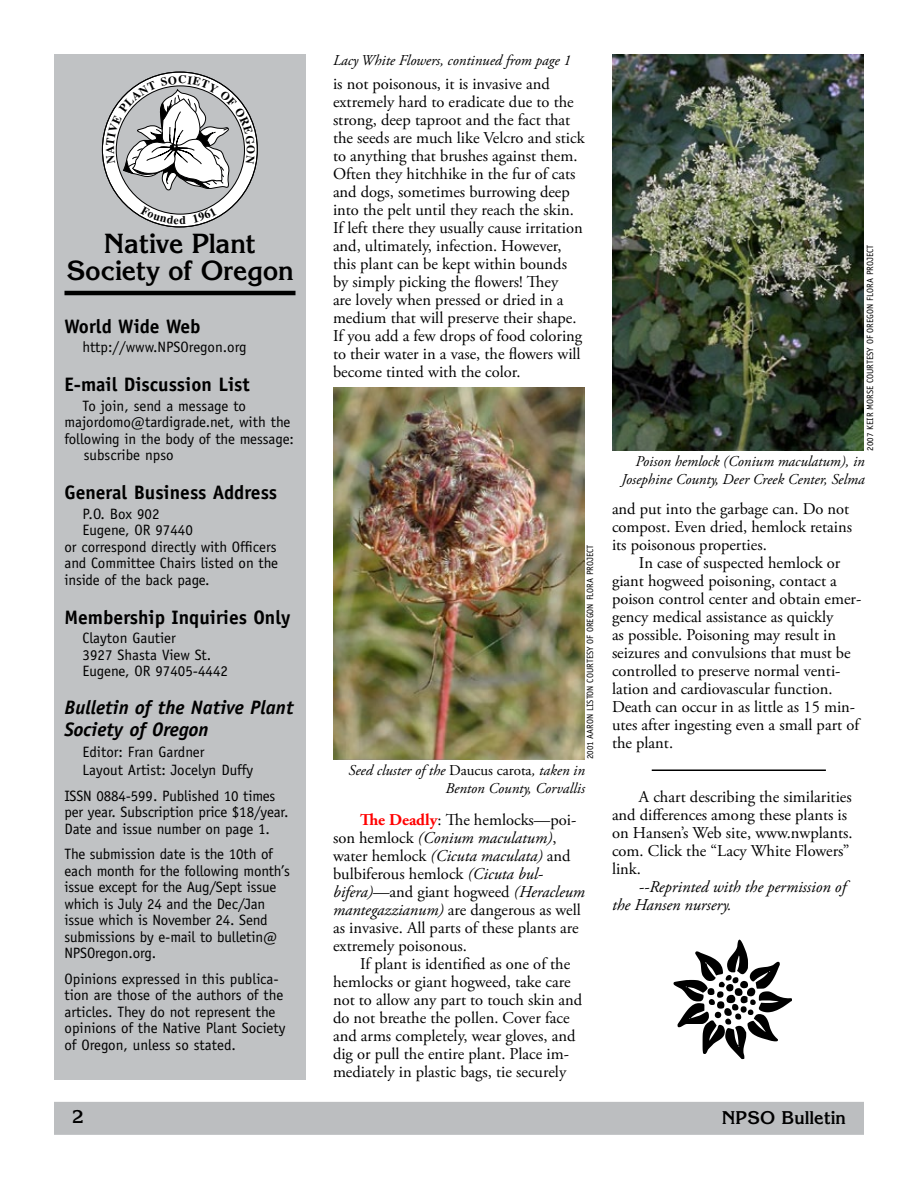
<style>
.page{position:relative;width:918px;height:1188px;background:#fff}
.page>*{position:absolute;margin:0;border:0;box-sizing:border-box;transform-origin:0 0}
.t1{font:108px "WW Spring Time";color:#000}
.t2{font:700 27px/27px "Korinna Std";letter-spacing:-.01em;color:#000;text-align:center}
.t3{font:700 19.5px "Officina Sans";color:#000}
.t4{font:italic 700 19.5px/22.5px "Officina Sans";color:#000}
.t5{font:700 18px "Korinna Std";color:#000}
.t6{font:16.5px/18px "Adobe Garamond Pro";color:#000}
.t7{font:italic 16.5px/18px "Adobe Garamond Pro";color:#000}
.t8{font:15px/16.5px "Officina Sans";letter-spacing:-.01em;color:#000}
.t9{font:italic 15px/18px "Adobe Garamond Pro";color:#000;text-align:right}
.t10{font:9px "Officina Sans";color:#000}
.s1{font-style:normal}
.s2{font-weight:700;color:#f00}
.s3{font-style:italic}
</style>
<div class="page">
<div style="left:54px;top:1102px;width:810px;height:18px;background:#bcbec0"></div>
<div style="left:54px;top:1117px;width:810px;height:18px;background:#bcbec0"></div>
<div style="left:54px;top:54px;width:252px;height:1026px;background:#c0c2c4"></div>
<hr style="left:64px;top:291px;width:232px;height:4px;background:#000">
<hr style="left:652px;top:770px;width:174px;height:1px;background:#000">
<img style="left:333px;top:387px;width:252px;height:372px">
<img style="left:612px;top:54px;width:252px;height:396px">
<svg style="left:102px;top:72px;width:156px;height:155px"></svg>
<h2 class="t2" style="left:66px;top:230px;width:229px">Native Plant<br>Society of Oregon</h2>
<p class="t3" style="left:64px;top:314px;width:138px">World Wide Web</p>
<p class="t8" style="left:82px;top:339px;width:166px">http://www.N PSO regon.org</p>
<p class="t3" style="left:64px;top:372px;width:187px">E-mail Discussion List</p>
<p class="t8" style="left:82px;top:397px;width:165px">To join, send a message to</p>
<p class="t8" style="left:64px;top:414px;width:228px">majordomo@tardigrade.net, with the</p>
<p class="t8" style="left:64px;top:430px;width:231px">following in the body of the message:</p>
<p class="t8" style="left:84px;top:447px;width:91px">subscribe npso</p>
<p class="t3" style="left:64px;top:480px;width:214px">General Business Address</p>
<p class="t8" style="left:82px;top:505px;width:79px">P.O. Box 902</p>
<p class="t8" style="left:82px;top:522px;width:112px">Eugene, OR 97440</p>
<p class="t8" style="left:64px;top:538px;width:214px">or correspond directly with Officers</p>
<p class="t8" style="left:64px;top:555px;width:215px">and Committee Chairs listed on the</p>
<p class="t8" style="left:64px;top:571px;width:147px">inside of the back page.</p>
<p class="t3" style="left:64px;top:605px;width:228px">Membership Inquiries Only</p>
<p class="t8" style="left:82px;top:630px;width:147px">Clayton Gautier<br>3927 Shasta View St.<br>Eugene, OR 97405-4442</p>
<p class="t4" style="left:64px;top:696px;width:231px">Bulletin of the Native Plant<br>Society of Oregon</p>
<p class="t8" style="left:82px;top:743px;width:172px;line-height:18px">Editor: Fran Gardner<br>Layout Artist: Jocelyn Duffy</p>
<p class="t8" style="left:65px;top:787px;width:13px">ISSN</p>
<p class="t8" style="left:65px;top:787px;width:226px;text-indent:32px">0884-599. Published 10 times per year. Subscription price $18/year.<br>Date and issue number on page 1.</p>
<p class="t8" style="left:65px;top:846px;width:227px">The submission date is the 10th of each month for the following month’s issue except for the Aug/Sept issue which is July 24 and the Dec/Jan issue which is November 24. Send submissions by e-mail to bulletin@<br>N PSOregon.org.</p>
<p class="t8" style="left:65px;top:970px;width:222px">Opinions expressed in this publica&shy;tion are those of the authors of the articles. They do not represent the opinions of the Native Plant Society of Oregon, unless so stated.</p>
<p class="t9" style="left:333px;top:52px;width:240px">Lacy White Flowers, continued from page 1</p>
<p class="t6" style="left:333px;top:76px;width:253px">is not poisonous, it is invasive and extremely hard to eradicate due to the strong, deep taproot and the fact that the seeds are much like Velcro and stick to anything that brushes against them.<br>Often they hitchhike in the fur of cats and dogs, sometimes burrowing deep into the pelt until they reach the skin.<br>If left there they usually cause irritation and, ultimately, infection. However, this plant can be kept within bounds by simply picking the flowers! They<br>are lovely when pressed or dried in a medium that will preserve their shape.<br>If you add a few drops of food coloring to their water in a vase, the flowers will become tinted with the color.</p>
<p class="t10" style="left:585px;top:759px;width:216px;rotate:-90deg">2001 Aaron Liston Courtesy of Oregon Flora Project</p>
<p class="t9" style="left:349px;top:762px;width:238px">Seed cluster of the <span class="s1">Daucus carota</span>, taken in<br>Benton County, Corvallis</p>
<p class="t6" style="left:333px;top:811px;width:253px;text-indent:27px"><span class="s2">The Deadly</span>: The hemlocks—poi&shy;son hemlock <span class="s3">(Conium maculatum)</span>, water hemlock <span class="s3">(Cicuta maculata)</span> and bulbiferous hemlock <span class="s3">(Cicuta bul&shy;bifera)</span>—and giant hogweed <span class="s3">(Heracleum mantegazzianum)</span> are dangerous as well as invasive. All parts of these plants are extremely poisonous.</p>
<p class="t6" style="left:333px;top:955px;width:251px;text-indent:27px">If plant is identified as one of the hemlocks or giant hogweed, take care not to allow any part to touch skin and do not breathe the pollen. Cover face and arms completely, wear gloves, and dig or pull the entire plant. Place im&shy;mediately in plastic bags, tie securely</p>
<p class="t10" style="left:865px;top:451px;width:207px;rotate:-90deg">2007 Keir Morse Courtesy of Oregon Flora Project</p>
<p class="t9" style="left:621px;top:453px;width:245px">Poison hemlock (Conium maculatum), in<br>Josephine County, Deer Creek Center, Selma</p>
<p class="t6" style="left:612px;top:500px;width:242px">and put into the garbage can. Do not compost. Even dried, hemlock retains its poisonous properties.</p>
<p class="t6" style="left:612px;top:554px;width:251px;text-indent:27px">In case of suspected hemlock or giant hogweed poisoning, contact a poison control center and obtain emer&shy;gency medical assistance as quickly<br>as possible. Poisoning may result in seizures and convulsions that must be controlled to preserve normal venti&shy;lation and cardiovascular function.<br>Death can occur in as little as 15 min&shy;utes after ingesting even a small part of the plant.</p>
<p class="t6" style="left:612px;top:788px;width:242px;text-indent:27px">A chart describing the similarities and differences among these plants is on Hansen’s Web site, www.nwplants. com. Click the “Lacy White Flowers” link.</p>
<p class="t7" style="left:612px;top:878px;width:235px;text-indent:27px">--Reprinted with the permission of the Hansen nursery.</p>
<h1 class="t1" style="left:672px;top:959px;width:122px">@</h1>
<p class="t5" style="left:72px;top:1105px;width:13px">2</p>
<p class="t5" style="left:722px;top:1107px;width:126px">NPSO Bulletin</p>
</div>
